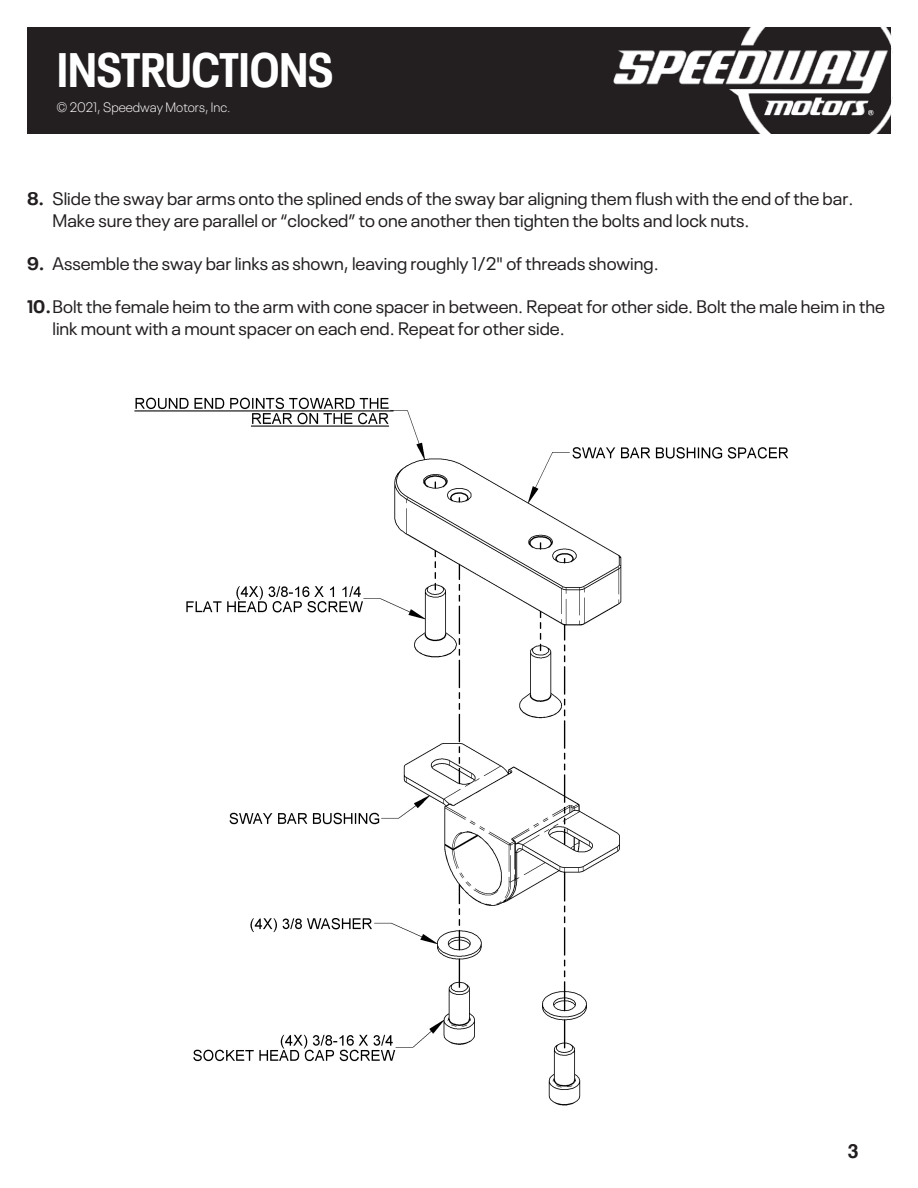
<style>
.page{position:relative;width:918px;height:1188px;background:#fff}
.page>*{position:absolute;margin:0;border:0;box-sizing:border-box;transform-origin:0 0}
.t1{font:700 condensed 48px "Neue Plak";color:#fff}
.t2{font:700 19.5px "Helvetica";color:#231f20}
.List_Paragraph{font:18px/21.6px "Neue Plak";color:#231f20}
.t3{font:300 13.5px "Neue Plak";color:#fff}
.s1{font-weight:700}
</style>
<div class="page">
<div style="left:27px;top:27px;width:864px;height:106px;background:#231f20"></div>
<img style="left:614px;top:27px;width:278px;height:106px">
<img style="left:134px;top:397px;width:655px;height:709px">
<h1 class="t1" style="left:57px;top:34px;width:277px">INSTRUCTIONS</h1>
<p class="t3" style="left:57px;top:97px;width:176px">© 2021, Speedway Motors, Inc.</p>
<p class="List_Paragraph" style="left:53px;top:186px;width:802px;text-indent:-26px"><span class="s1">8.</span> Slide the sway bar arms onto the splined ends of the sway bar aligning them flush with the end of the bar.<br>Make sure they are parallel or “clocked” to one another then tighten the bolts and lock nuts.</p>
<p class="List_Paragraph" style="left:27px;top:251px;width:633px"><span class="s1">9.</span> Assemble the sway bar links as shown, leaving roughly 1/2" of threads showing.</p>
<p class="List_Paragraph" style="left:53px;top:294px;width:834px;text-indent:-26px"><span class="s1">10.</span>Bolt the female heim to the arm with cone spacer in between. Repeat for other side. Bolt the male heim in the link mount with a mount spacer on each end. Repeat for other side.</p>
<p class="t2" style="left:848px;top:1135px;width:12px">3</p>
</div>
